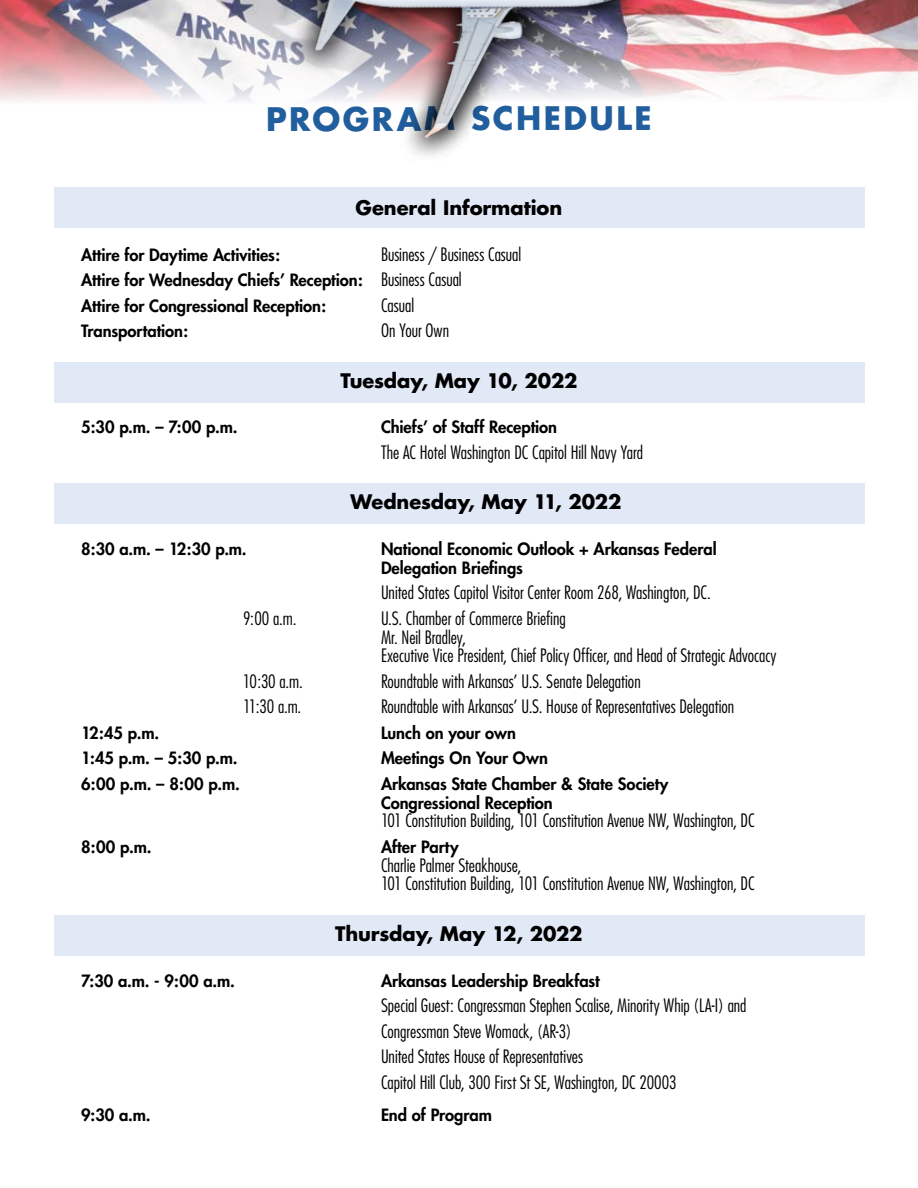
<style>
.page{position:relative;width:918px;height:1188px;background:#fff}
.page>*{position:absolute;margin:0;border:0;box-sizing:border-box;transform-origin:0 0}
.t1{font:700 31.5px "Futura";letter-spacing:.07em;color:#215e9e}
.t2{font:700 19.5px "Futura";letter-spacing:-.005em;color:#000}
.t3{font:300 condensed 18px/18.8px "Futura";color:#000}
.t4{font:800 16.5px/18.8px "Futura";letter-spacing:-.005em;color:#000}
.s1{font-weight:300;font-stretch:condensed;font-size:18px}
</style>
<div class="page">
<div style="left:54px;top:916px;width:810px;height:40px;background:#e1e8f6"></div>
<div style="left:54px;top:188px;width:810px;height:40px;background:#e1e8f6"></div>
<div style="left:54px;top:483px;width:810px;height:41px;background:#e1e8f6"></div>
<div style="left:54px;top:362px;width:810px;height:41px;background:#e1e8f6"></div>
<img style="left:650px;top:0;width:268px;height:99px">
<img style="left:0;top:0;width:281px;height:101px">
<div style="left:281px;top:0;width:369px;height:162px;background:#000;opacity:.75"></div>
<h1 class="t1" style="left:266px;top:98px;width:387px">PROGRAM SCHEDULE</h1>
<p class="t2" style="left:356px;top:195px;width:208px">General Information</p>
<p class="t4" style="left:81px;top:245px;width:201px">Attire for Daytime Activities:</p>
<p class="t3" style="left:381px;top:245px;width:142px">Business / Business Casual</p>
<p class="t4" style="left:81px;top:268px;width:382px;line-height:25.5px">Attire for Wednesday Chiefs’ Reception: <span class="s1">Business Casual<br></span>Attire for Congressional Reception:</p>
<p class="t3" style="left:381px;top:296px;width:35px">Casual</p>
<p class="t4" style="left:81px;top:322px;width:109px">Transportation:</p>
<p class="t3" style="left:381px;top:321px;width:70px">On Your Own</p>
<p class="t2" style="left:341px;top:367px;width:238px">Tuesday, May 10, 2022</p>
<p class="t4" style="left:81px;top:418px;width:158px">5:30 p.m. – 7:00 p.m.</p>
<p class="t4" style="left:381px;top:418px;width:178px">Chiefs’ of Staff Reception</p>
<p class="t3" style="left:381px;top:443px;width:264px">The AC Hotel Washington DC Capitol Hill Navy Yard</p>
<p class="t2" style="left:351px;top:489px;width:272px">Wednesday, May 11, 2022</p>
<p class="t4" style="left:81px;top:540px;width:167px">8:30 a.m. – 12:30 p.m.</p>
<p class="t4" style="left:381px;top:540px;width:337px">National Economic Outlook + Arkansas Federal<br>Delegation Briefings</p>
<p class="t3" style="left:381px;top:583px;width:331px">United States Capitol Visitor Center Room 268, Washington, DC.</p>
<p class="t3" style="left:243px;top:609px;width:55px">9:00 a.m.</p>
<p class="t3" style="left:381px;top:609px;width:397px">U.S. Chamber of Commerce Briefing<br>Mr. Neil Bradley,<br>Executive Vice President, Chief Policy Officer, and Head of Strategic Advocacy</p>
<p class="t3" style="left:243px;top:672px;width:61px">10:30 a.m.</p>
<p class="t3" style="left:381px;top:672px;width:261px">Roundtable with Arkansas’ U.S. Senate Delegation</p>
<p class="t3" style="left:243px;top:697px;width:60px">11:30 a.m.</p>
<p class="t3" style="left:381px;top:697px;width:355px">Roundtable with Arkansas’ U.S. House of Representatives Delegation</p>
<p class="t4" style="left:81px;top:723px;width:80px">12:45 p.m.</p>
<p class="t4" style="left:381px;top:723px;width:136px">Lunch on your own</p>
<p class="t4" style="left:81px;top:749px;width:158px">1:45 p.m. – 5:30 p.m.</p>
<p class="t4" style="left:381px;top:749px;width:168px">Meetings On Your Own</p>
<p class="t4" style="left:81px;top:774px;width:160px">6:00 p.m. – 8:00 p.m.</p>
<p class="t4" style="left:381px;top:774px;width:289px">Arkansas State Chamber &amp; State Society<br>Congressional Reception</p>
<p class="t3" style="left:381px;top:811px;width:375px">101 Constitution Building, 101 Constitution Avenue NW, Washington, DC</p>
<p class="t4" style="left:81px;top:837px;width:72px">8:00 p.m.</p>
<p class="t4" style="left:381px;top:837px;width:79px">After Party</p>
<p class="t3" style="left:381px;top:856px;width:375px">Charlie Palmer Steakhouse,<br>101 Constitution Building, 101 Constitution Avenue NW, Washington, DC</p>
<p class="t2" style="left:335px;top:921px;width:249px">Thursday, May 12, 2022</p>
<p class="t4" style="left:81px;top:971px;width:155px">7:30 a.m. - 9:00 a.m.</p>
<p class="t4" style="left:381px;top:971px;width:220px">Arkansas Leadership Breakfast</p>
<p class="t3" style="left:381px;top:993px;width:367px;line-height:25.5px">Special Guest: Congressman Stephen Scalise, Minority Whip (LA-I) and Congressman Steve Womack, (AR-3)<br>United States House of Representatives<br>Capitol Hill Club, 300 First St SE, Washington, DC 20003</p>
<p class="t4" style="left:81px;top:1105px;width:71px">9:30 a.m.</p>
<p class="t4" style="left:381px;top:1105px;width:112px">End of Program</p>
</div>
